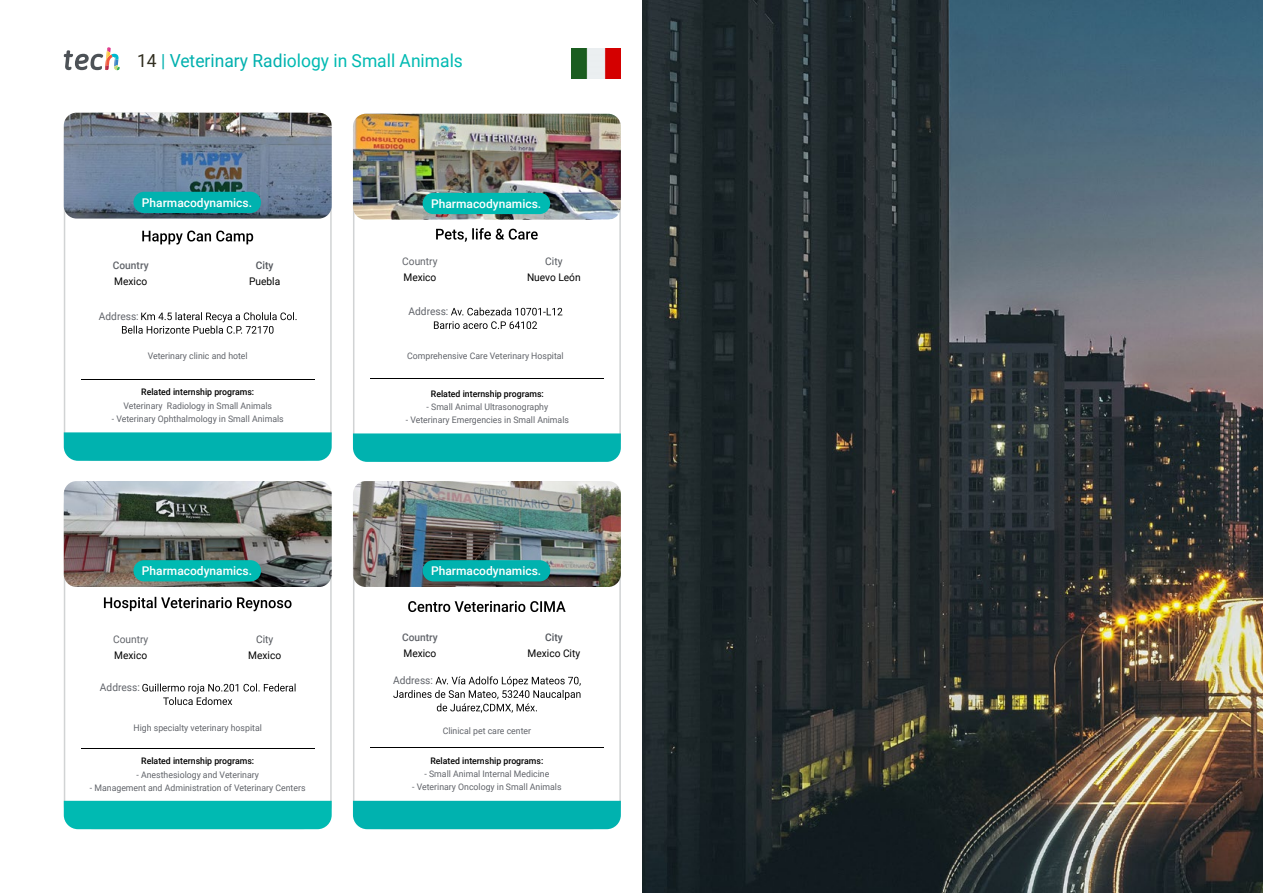
<style>
.page{position:relative;width:1263px;height:893px;background:#fff}
.page>*{position:absolute;margin:0;border:0;box-sizing:border-box;transform-origin:0 0}
.t1{font:18px "Roboto";color:#00bab2}
.t2{font:500 12px "Roboto";color:#fff}
.t3{font:10.5px "Roboto";color:#000}
.t4{font:10.5px "Roboto";color:#61646a}
.t5{font:500 10.5px "Roboto";color:#61646a}
.t6{font:500 10.5px "Roboto";color:#52555b}
.t7{font:10.5px "Roboto";color:#52555b}
.t8{font:9px "Roboto";color:#61646a}
.t9{font:500 9px "Roboto";color:#000}
.s1{color:#312e20}
.s2{color:#00b0ae}
</style>
<div class="page">
<svg style="left:64px;top:47px;width:56px;height:24px"></svg>
<img style="left:571px;top:48px;width:50px;height:31px">
<img style="left:642px;top:0;width:621px;height:893px">
<svg style="left:63px;top:112px;width:269px;height:337px"></svg>
<img style="left:64px;top:113px;width:268px;height:106px">
<div style="left:133px;top:192px;width:128px;height:21px;background:#00b2af;border-radius:11px"></div>
<svg style="left:64px;top:432px;width:268px;height:29px"></svg>
<hr style="left:81px;top:379px;width:234px;height:1px;background:#000">
<svg style="left:142px;top:231px;width:111px;height:14px"></svg>
<svg style="left:122px;top:312px;width:175px;height:22px"></svg>
<svg style="left:352px;top:113px;width:269px;height:334px"></svg>
<img style="left:353px;top:114px;width:268px;height:106px">
<div style="left:423px;top:193px;width:127px;height:21px;background:#00bab2;border-radius:11px"></div>
<hr style="left:370px;top:378px;width:234px;height:1px;background:#000">
<svg style="left:436px;top:228px;width:102px;height:14px"></svg>
<svg style="left:451px;top:307px;width:111px;height:8px"></svg>
<svg style="left:434px;top:321px;width:103px;height:8px"></svg>
<svg style="left:353px;top:433px;width:268px;height:29px"></svg>
<svg style="left:63px;top:492px;width:269px;height:338px"></svg>
<img style="left:64px;top:481px;width:268px;height:106px">
<div style="left:133px;top:560px;width:128px;height:21px;background:#00bab2;border-radius:11px"></div>
<hr style="left:81px;top:748px;width:234px;height:1px;background:#000">
<svg style="left:104px;top:597px;width:188px;height:14px"></svg>
<svg style="left:142px;top:684px;width:153px;height:21px"></svg>
<div style="left:64px;top:801px;width:268px;height:28px;background:#00bab2"></div>
<svg style="left:352px;top:587px;width:269px;height:243px"></svg>
<img style="left:353px;top:481px;width:268px;height:106px">
<div style="left:423px;top:560px;width:127px;height:21px;background:#00b2af;border-radius:11px"></div>
<div style="left:353px;top:801px;width:268px;height:28px;background:#00b2af"></div>
<hr style="left:370px;top:747px;width:234px;height:1px;background:#000">
<svg style="left:408px;top:601px;width:158px;height:11px"></svg>
<svg style="left:393px;top:676px;width:188px;height:37px"></svg>
<h1 class="t1" style="left:137px;top:48px;width:327px"><span class="s1">14</span> <span class="s2">| Veterinary Radi</span>ology in Small Animals</h1>
<h2 class="t2" style="left:142px;top:194px;width:112px">Pharmacodynamics.</h2>
<h2 class="t2" style="left:431px;top:195px;width:112px">Pharmacodynamics.</h2>
<p class="t5" style="left:113px;top:258px;width:37px">Country</p>
<p class="t3" style="left:114px;top:274px;width:34px">Mexico</p>
<p class="t6" style="left:256px;top:258px;width:19px">City</p>
<p class="t3" style="left:249px;top:274px;width:33px">Puebla</p>
<p class="t4" style="left:402px;top:254px;width:37px">Country</p>
<p class="t3" style="left:403px;top:270px;width:34px">Mexico</p>
<p class="t7" style="left:545px;top:254px;width:19px">City</p>
<p class="t3" style="left:527px;top:270px;width:55px">Nuevo León</p>
<p class="t4" style="left:99px;top:309px;width:41px">Address:</p>
<p class="t8" style="left:148px;top:350px;width:101px">Veterinary clinic and hotel</p>
<p class="t9" style="left:141px;top:386px;width:114px">Related internship programs:</p>
<p class="t8" style="left:123px;top:399px;width:150px">Veterinary Radiology in Small Animals</p>
<p class="t8" style="left:112px;top:412px;width:173px">- Veterinary Ophthalmology in Small Animals</p>
<p class="t4" style="left:408px;top:304px;width:41px">Address:</p>
<p class="t8" style="left:407px;top:349px;width:158px">Comprehensive Care Veterinary Hospital</p>
<p class="t9" style="left:431px;top:387px;width:114px">Related internship programs:</p>
<p class="t8" style="left:427px;top:400px;width:123px">- Small Animal Ultrasonography</p>
<p class="t8" style="left:406px;top:414px;width:165px">- Veterinary Emergencies in Small Animals</p>
<h2 class="t2" style="left:142px;top:563px;width:112px">Pharmacodynamics.</h2>
<h2 class="t2" style="left:431px;top:563px;width:112px">Pharmacodynamics.</h2>
<p class="t4" style="left:113px;top:631px;width:37px">Country</p>
<p class="t3" style="left:114px;top:648px;width:34px">Mexico</p>
<p class="t7" style="left:256px;top:631px;width:19px">City</p>
<p class="t3" style="left:248px;top:648px;width:34px">Mexico</p>
<p class="t5" style="left:402px;top:629px;width:37px">Country</p>
<p class="t3" style="left:403px;top:646px;width:34px">Mexico</p>
<p class="t6" style="left:545px;top:629px;width:19px">City</p>
<p class="t3" style="left:527px;top:646px;width:54px">Mexico City</p>
<p class="t4" style="left:100px;top:680px;width:41px">Address:</p>
<p class="t8" style="left:134px;top:722px;width:130px">High specialty veterinary hospital</p>
<p class="t9" style="left:141px;top:755px;width:114px">Related internship programs:</p>
<p class="t8" style="left:137px;top:768px;width:124px">- Anesthesiology and Veterinary</p>
<p class="t8" style="left:90px;top:781px;width:217px">- Management and Administration of Veterinary Centers</p>
<p class="t4" style="left:393px;top:673px;width:41px">Address:</p>
<p class="t8" style="left:443px;top:724px;width:90px">Clinical pet care center</p>
<p class="t9" style="left:430px;top:754px;width:114px">Related internship programs:</p>
<p class="t8" style="left:424px;top:768px;width:126px">- Small Animal Internal Medicine</p>
<p class="t8" style="left:412px;top:781px;width:151px">- Veterinary Oncology in Small Animals</p>
</div>
